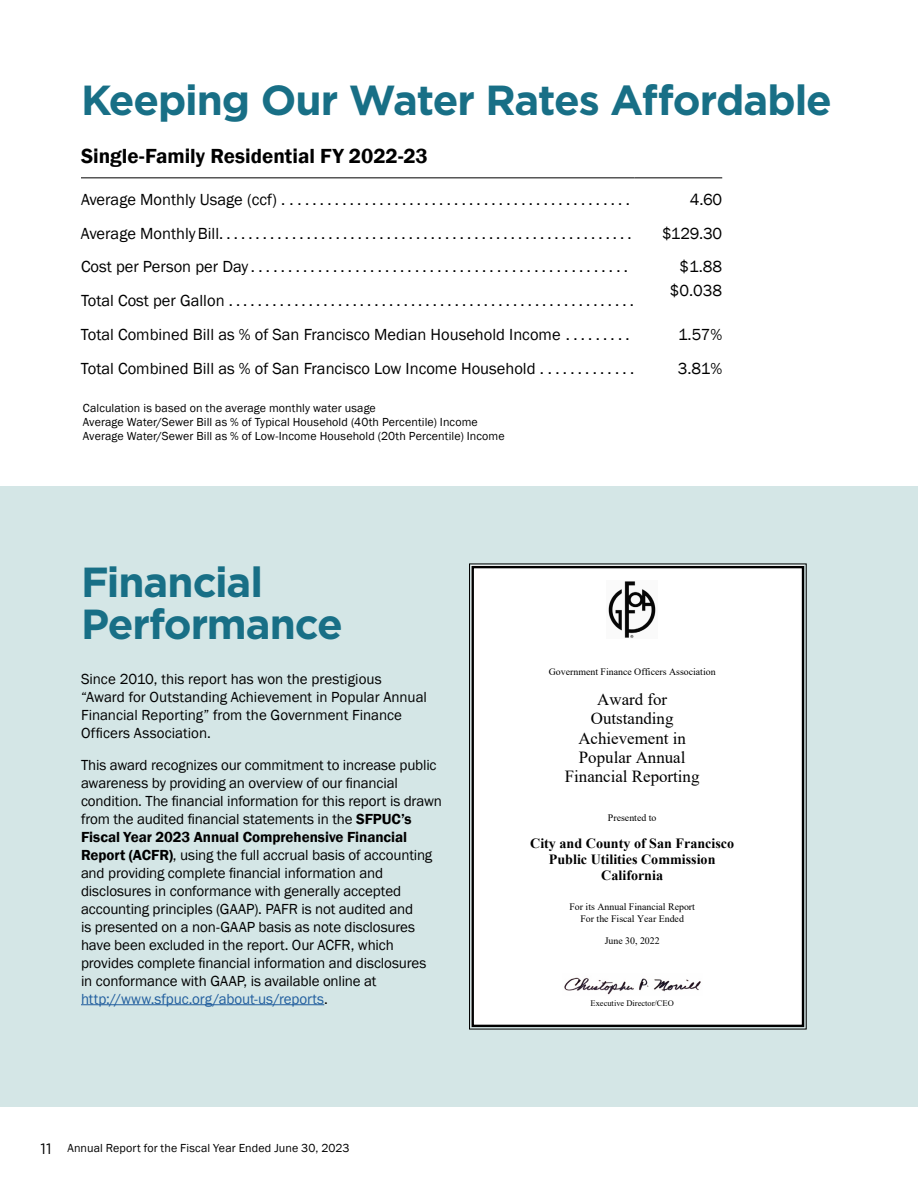
<style>
.page{position:relative;width:918px;height:1188px;background:#fff}
.page>*{position:absolute;margin:0;border:0;box-sizing:border-box;transform-origin:0 0}
.t1{font:700 42px/42px "Gotham";letter-spacing:-.025em;color:#186f86}
.t2{font:600 21px "Franklin Gothic";color:#000}
.t3{font:16.95px/19.5px "Times New Roman";color:#000;text-align:center}
.t4{font:16.5px "Franklin Gothic";color:#000}
.t5{font:15px/18px "Franklin Gothic";letter-spacing:-.01em;color:#000}
.t6{font:700 14.1px/16.2px "Times New Roman";color:#000;text-align:center}
.t7{font:12px/14.4px "Franklin Gothic";letter-spacing:.01em;color:#000}
.t8{font:9.9px/11.4px "Times New Roman";color:#000;text-align:center}
.t9{font:8.4px "Times New Roman";color:#000}
.s1{font-weight:600}
.s2{color:#215e9e}
.s3{font-family:"Gotham";font-size:15px}
</style>
<div class="page">
<div style="left:0;top:486px;width:918px;height:621px;background:#d4e6e6"></div>
<hr style="left:81px;top:177px;width:553px;height:1px;background:#000">
<hr style="left:634px;top:177px;width:88px;height:1px;background:#000">
<hr style="left:81px;top:1004px;width:243px;height:1px;background:#215e9e">
<div style="left:469px;top:563px;width:338px;height:467px;background:#fff"></div>
<div style="left:472px;top:566px;width:332px;height:461px;border:2px solid #000"></div>
<h1 class="t1" style="left:81px;top:78px;width:753px">Keeping Our Water Rates Affordable</h1>
<h2 class="t2" style="left:81px;top:143px;width:348px">Single-Family Residential FY 2022-23</h2>
<p class="t4" style="left:81px;top:189px;width:550px">Average Monthly Usage (ccf) . . .............................................</p>
<p class="t4" style="left:690px;top:189px;width:34px">4.60</p>
<p class="t4" style="left:81px;top:223px;width:552px">Average Monthly Bill.........................................................</p>
<p class="t4" style="left:662px;top:223px;width:62px">$129.30</p>
<p class="t4" style="left:81px;top:257px;width:549px">Cost per Person per Day ...................................................</p>
<p class="t4" style="left:680px;top:257px;width:44px">$1.88</p>
<p class="t4" style="left:81px;top:290px;width:554px">Total Cost per Gallon ........................................................</p>
<p class="t4" style="left:670px;top:281px;width:54px">$0.038</p>
<p class="t4" style="left:81px;top:324px;width:550px">Total Combined Bill as % of San Francisco Median Household Income . . . . . . . . .</p>
<p class="t4" style="left:678px;top:324px;width:46px">1.57%</p>
<p class="t4" style="left:81px;top:358px;width:555px">Total Combined Bill as % of San Francisco Low Income Household . . . . . . . . . . . . .</p>
<p class="t4" style="left:678px;top:358px;width:46px">3.81%</p>
<p class="t7" style="left:83px;top:401px;width:423px">Calculation is based on the average monthly water usage<br>Average Water/Sewer Bill as % of Typical Household (40th Percentile) Income<br>Average Water/Sewer Bill as % of Low-Income Household (20th Percentile) Income</p>
<h1 class="t1" style="left:81px;top:561px;width:263px">Financial<br>Performance</h1>
<p class="t5" style="left:81px;top:670px;width:347px">Since 2010, this report has won the prestigious “Award for Outstanding Achievement in Popular Annual Financial Reporting” from the Government Finance Officers Association.</p>
<p class="t5" style="left:81px;top:756px;width:363px">This award recognizes our commitment to increase public awareness by providing an overview of our financial condition. The financial information for this report is drawn from the audited financial statements in the <span class="s1">SFPUC’s Fiscal Year 2023 Annual Comprehensive Financial Report (ACFR)</span>, using the full accrual basis of accounting and providing complete financial information and disclosures in conformance with generally accepted accounting principles (GAAP). PAFR is not audited and<br>is presented on a non-GAAP basis as note disclosures have been excluded in the report. Our ACFR, which provides complete financial information and disclosures<br>in conformance with GAAP, is available online at <span class="s2">http://www.sfpuc.org/about-us/reports</span>.</p>
<p class="t7" style="left:40px;top:1141px;width:311px"><span class="s3">11</span> Annual Report for the Fiscal Year Ended June 30, 2023</p>
<p class="t8" style="left:549px;top:666px;width:168px">Government Finance Officers Association</p>
<p class="t3" style="left:565px;top:689px;width:136px">Award for<br>Outstanding<br>Achievement in<br>Popular Annual<br>Financial Reporting</p>
<p class="t8" style="left:608px;top:812px;width:50px">Presented to</p>
<p class="t6" style="left:530px;top:835px;width:206px">City and County of San Francisco<br>Public Utilities Commission<br>California</p>
<p class="t8" style="left:569px;top:901px;width:127px">For its Annual Financial Report<br>For the Fiscal Year Ended</p>
<p class="t8" style="left:605px;top:935px;width:57px">June 30, 2022</p>
<p class="t9" style="left:591px;top:998px;width:85px">Executive Director/CEO</p>
</div>
